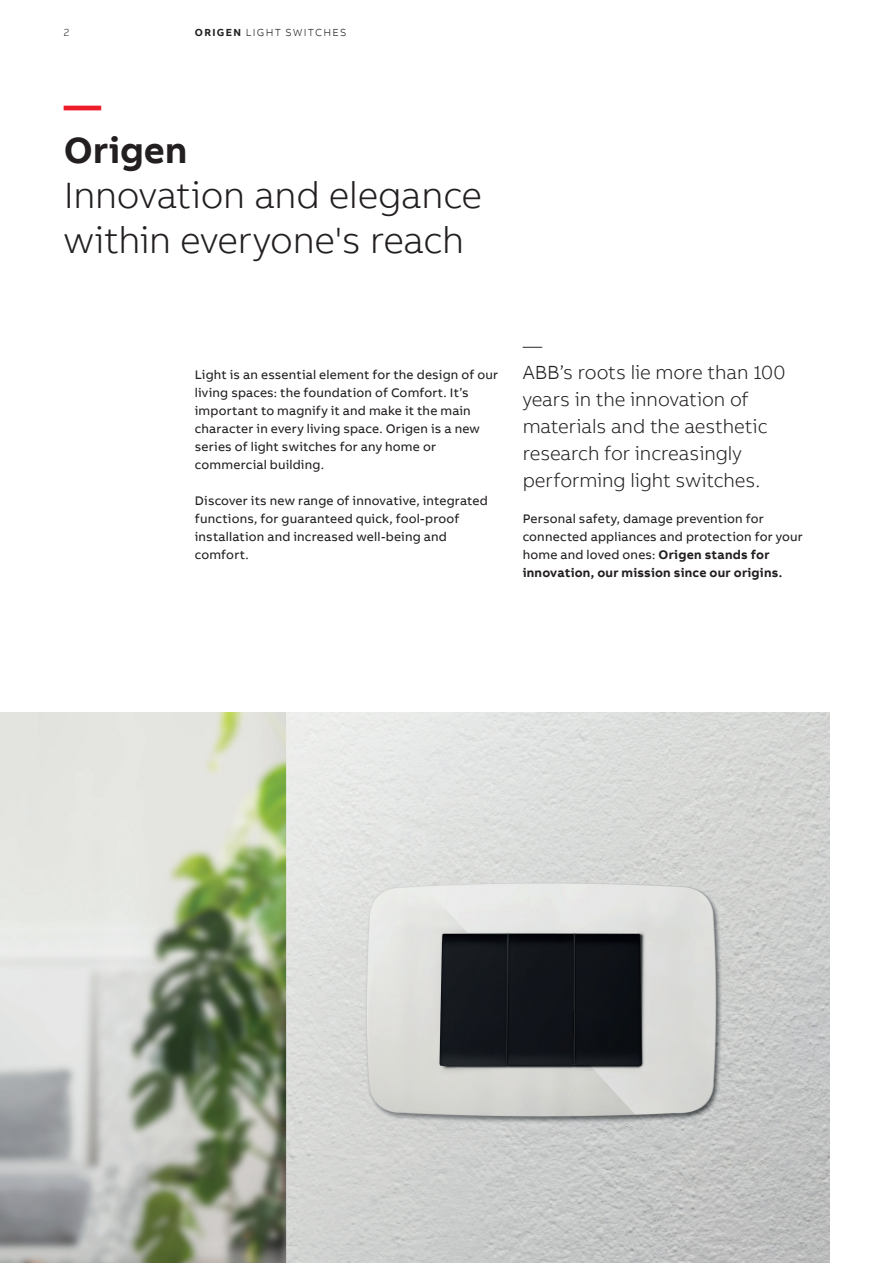
<style>
.page{position:relative;width:893px;height:1263px;background:#fff}
.page>*{position:absolute;margin:0;border:0;box-sizing:border-box;transform-origin:0 0}
.Subheadline_L_25pt_3{font:300 37.5px "AB Bvoice";letter-spacing:-.01em;color:#231f20}
.Subheadline_L_25pt_3-2{font:700 37.5px "AB Bvoice";letter-spacing:.005em;color:#231f20}
.Headline_L_25pt_30pt{font:700 37.5px "AB Bvoice";color:#ee1c28}
.Copytext_8_5pt_12pt{font:300 19.5px/27px "AB Bvoice";letter-spacing:-.005em;color:#231f20}
.Copytext_8_5pt_12pt-2{font:12.75px/18px "AB Bvoice";letter-spacing:.015em;color:#231f20}
.t1{font:300 10.5px "AB Bvoice";letter-spacing:.12em;color:#231f20}
.s1{font-weight:700}
</style>
<div class="page">
<img style="left:0;top:713px;width:829px;height:550px">
<p class="t1" style="left:64px;top:26px;width:7px">2</p>
<p class="t1" style="left:195px;top:26px;width:153px"><span class="s1">ORIGEN</span> LIGHT SWITCHES</p>
<p class="Headline_L_25pt_30pt" style="left:64px;top:81px;width:39px">—</p>
<p class="Subheadline_L_25pt_3-2" style="left:64px;top:126px;width:125px">Origen</p>
<p class="Subheadline_L_25pt_3" style="left:64px;top:173px;width:420px">Innovation and elegance</p>
<p class="Subheadline_L_25pt_3" style="left:64px;top:218px;width:402px">within everyone's reach</p>
<p class="Copytext_8_5pt_12pt-2" style="left:195px;top:366px;width:305px">Light is an essential element for the design of our living spaces: the foundation of Comfort. It’s important to magnify it and make it the main character in every living space. Origen is a new series of light switches for any home or commercial building.</p>
<p class="Copytext_8_5pt_12pt-2" style="left:195px;top:492px;width:294px">Discover its new range of innovative, integrated functions, for guaranteed quick, fool-proof installation and increased well-being and comfort.</p>
<p class="Copytext_8_5pt_12pt" style="left:523px;top:332px;width:264px">—<br>ABB’s roots lie more than 100 years in the innovation of materials and the aesthetic research for increasingly performing light switches.</p>
<p class="Copytext_8_5pt_12pt-2" style="left:523px;top:510px;width:282px">Personal safety, damage prevention for connected appliances and protection for your home and loved ones: <span class="s1">Origen stands for innovation, our mission since our origins.</span></p>
</div>
